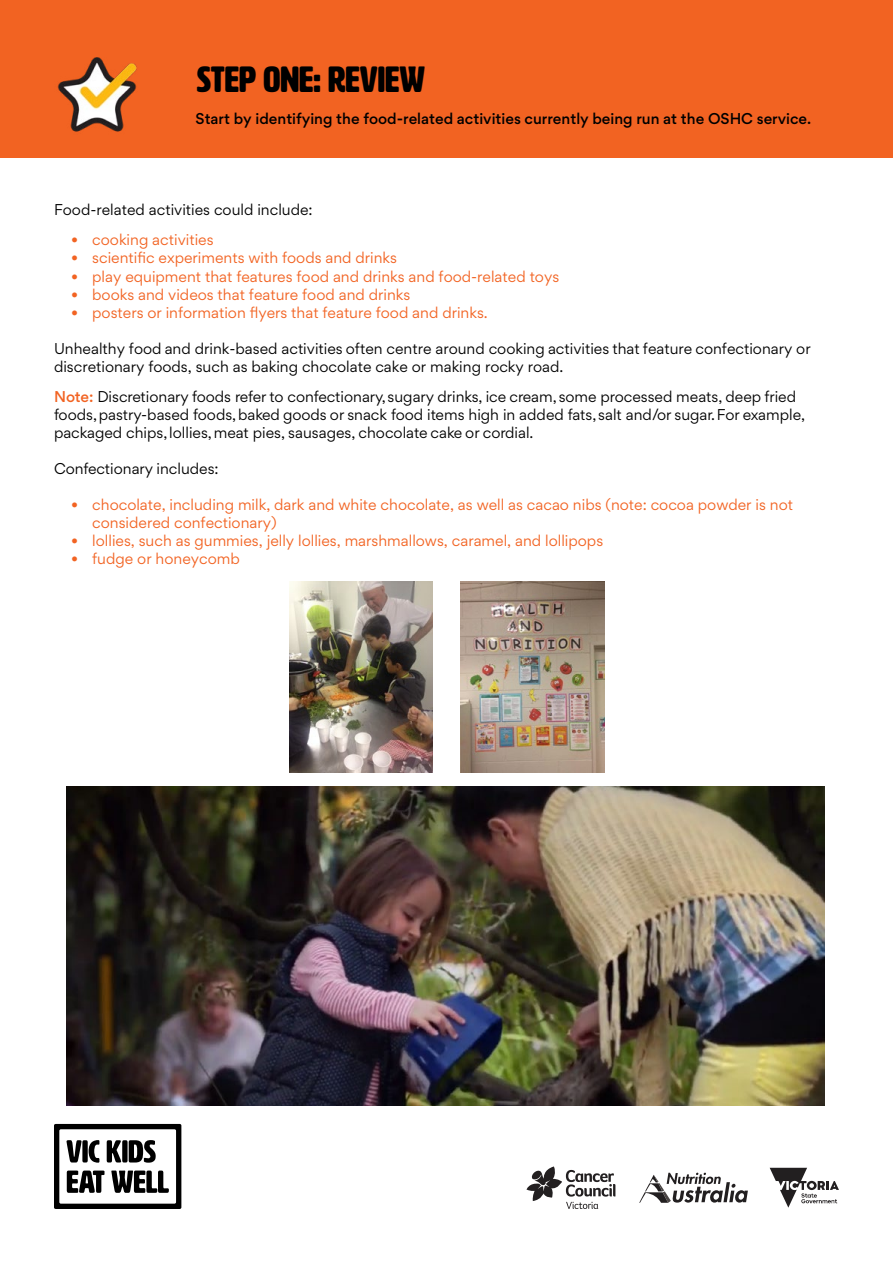
<style>
.page{position:relative;width:893px;height:1263px;background:#fff}
.page>*{position:absolute;margin:0;border:0;box-sizing:border-box;transform-origin:0 0}
.t1{font:36px "HWT Artz";color:#000}
.t2{font:15px/18px "Gordita";color:#000}
.t3{font:15px/18px "Gordita";color:#f26322}
.t4{font:500 15px "Gordita";color:#000}
.s1{font-weight:500;color:#f26322}
</style>
<div class="page">
<svg style="left:54px;top:1124px;width:127px;height:85px"></svg>
<svg style="left:526px;top:1166px;width:89px;height:43px"></svg>
<svg style="left:639px;top:1173px;width:109px;height:30px"></svg>
<svg style="left:770px;top:1168px;width:69px;height:40px"></svg>
<div style="left:0;top:0;width:893px;height:157px;background:#f26322"></div>
<img style="left:57px;top:57px;width:80px;height:75px">
<img style="left:289px;top:581px;width:144px;height:192px">
<img style="left:460px;top:581px;width:144px;height:192px">
<img style="left:66px;top:787px;width:759px;height:319px">
<h1 class="t1" style="left:197px;top:60px;width:230px">STEP ONE: REVIEW</h1>
<p class="t4" style="left:196px;top:108px;width:617px">Start by identifying the food-related activities currently being run at the OSHC service.</p>
<p class="t2" style="left:54px;top:200px;width:260px">Food-related activities could include:</p>
<p class="t3" style="left:71px;top:231px;width:144px">• cooking activities</p>
<p class="t3" style="left:71px;top:249px;width:328px">• scientific experiments with foods and drinks</p>
<p class="t3" style="left:71px;top:267px;width:490px">• play equipment that features food and drinks and food-related toys</p>
<p class="t3" style="left:71px;top:285px;width:341px">• books and videos that feature food and drinks</p>
<p class="t3" style="left:71px;top:303px;width:418px">• posters or information flyers that feature food and drinks.</p>
<p class="t2" style="left:54px;top:339px;width:758px">Unhealthy food and drink-based activities often centre around cooking activities that feature confectionary or discretionary foods, such as baking chocolate cake or making rocky road.</p>
<p class="t2" style="left:54px;top:388px;width:753px"><span class="s1">Note:</span> Discretionary foods refer to confectionary, sugary drinks, ice cream, some processed meats, deep fried foods, pastry-based foods, baked goods or snack food items high in added fats, salt and/or sugar. For example, packaged chips, lollies, meat pies, sausages, chocolate cake or cordial.</p>
<p class="t2" style="left:54px;top:460px;width:166px">Confectionary includes:</p>
<p class="t3" style="left:92px;top:496px;width:702px;text-indent:-21px">• chocolate, including milk, dark and white chocolate, as well as cacao nibs (note: cocoa powder is not considered confectionary)</p>
<p class="t3" style="left:71px;top:532px;width:534px">• lollies, such as gummies, jelly lollies, marshmallows, caramel, and lollipops</p>
<p class="t3" style="left:71px;top:550px;width:170px">• fudge or honeycomb</p>
</div>
